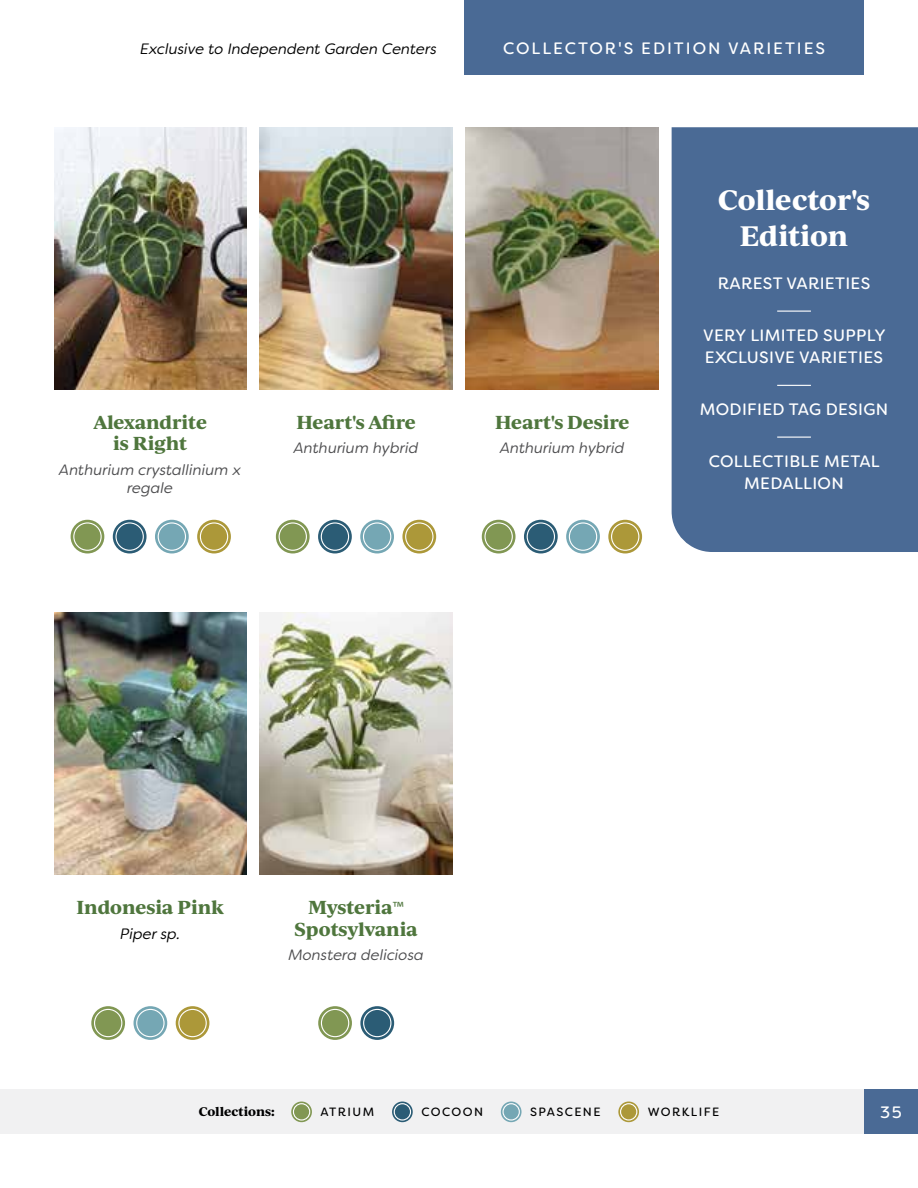
<style>
.page{position:relative;width:918px;height:1188px;background:#fff}
.page>*{position:absolute;margin:0;border:0;box-sizing:border-box;transform-origin:0 0}
.t1{font:700 27px/36px "Ivy Journal";letter-spacing:-.005em;color:#fff;text-align:center}
.t2{font:700 18px/21.6px "Ivy Journal";letter-spacing:-.015em;color:#4f763d;text-align:center}
.t3{font:16.5px/22.5px "Filson Soft";letter-spacing:.02em;color:#fff}
.t4{font:16.5px "Filson Soft";letter-spacing:.12em;color:#fff}
.t5{font:italic 15px/18px "Filson Soft";color:#4d4d4f;text-align:center}
.t6{font:italic 15px "Filson Soft";color:#000}
.t7{font:12px "Filson Soft";letter-spacing:.12em;color:#000}
.t8{font:700 12px "Ivy Journal";letter-spacing:-.005em;color:#000}
.s1{font-family:"Myriad Pro";font-weight:400}
</style>
<div class="page">
<div style="left:864px;top:1090px;width:54px;height:44px;background:#4a6a95"></div>
<div style="left:0;top:1090px;width:864px;height:44px;background:#f1f1f2"></div>
<svg style="left:291px;top:1102px;width:21px;height:20px"></svg>
<div style="left:293px;top:1103px;width:17px;height:18px;border:1px solid #fff;border-radius:50%"></div>
<svg style="left:501px;top:1102px;width:21px;height:20px"></svg>
<div style="left:502px;top:1103px;width:18px;height:18px;border:1px solid #fff;border-radius:50%"></div>
<svg style="left:392px;top:1102px;width:21px;height:20px"></svg>
<div style="left:394px;top:1103px;width:17px;height:18px;border:1px solid #fff;border-radius:50%"></div>
<svg style="left:618px;top:1102px;width:21px;height:20px"></svg>
<div style="left:621px;top:1104px;width:16px;height:16px;background:#ac9839;border-radius:50%"></div>
<div style="left:620px;top:1103px;width:17px;height:18px;border:1px solid #fff;border-radius:50%"></div>
<div style="left:672px;top:127px;width:246px;height:425px;background:#4a6a95"></div>
<hr style="left:777px;top:311px;width:34px;height:1px;background:#fff">
<hr style="left:777px;top:385px;width:34px;height:1px;background:#fff">
<hr style="left:777px;top:437px;width:34px;height:1px;background:#fff">
<div style="left:464px;top:0;width:400px;height:75px;background:#4a6a95"></div>
<img style="left:466px;top:127px;width:192px;height:262px">
<img style="left:260px;top:612px;width:192px;height:262px">
<img style="left:260px;top:127px;width:192px;height:262px">
<img style="left:54px;top:127px;width:192px;height:262px">
<svg style="left:318px;top:1006px;width:34px;height:34px"></svg>
<div style="left:321px;top:1009px;width:28px;height:28px;background:#819753;border-radius:50%"></div>
<div style="left:321px;top:1009px;width:28px;height:28px;border:1px solid #fff;border-radius:50%"></div>
<svg style="left:360px;top:1006px;width:34px;height:34px"></svg>
<div style="left:364px;top:1009px;width:27px;height:28px;background:#2b5c75;border-radius:50%"></div>
<div style="left:363px;top:1009px;width:28px;height:28px;border:1px solid #fff;border-radius:50%"></div>
<img style="left:54px;top:612px;width:192px;height:262px">
<svg style="left:318px;top:520px;width:34px;height:34px"></svg>
<div style="left:321px;top:522px;width:28px;height:29px;border:1px solid #fff;border-radius:50%"></div>
<svg style="left:360px;top:520px;width:34px;height:34px"></svg>
<div style="left:363px;top:522px;width:28px;height:29px;border:1px solid #fff;border-radius:50%"></div>
<svg style="left:402px;top:520px;width:34px;height:34px"></svg>
<div style="left:406px;top:523px;width:27px;height:27px;background:#ac9839;border-radius:50%"></div>
<div style="left:405px;top:522px;width:29px;height:29px;border:1px solid #fff;border-radius:50%"></div>
<svg style="left:276px;top:520px;width:34px;height:34px"></svg>
<div style="left:279px;top:522px;width:28px;height:29px;border:1px solid #fff;border-radius:50%"></div>
<svg style="left:524px;top:520px;width:34px;height:34px"></svg>
<div style="left:527px;top:522px;width:28px;height:29px;border:1px solid #fff;border-radius:50%"></div>
<svg style="left:566px;top:520px;width:34px;height:34px"></svg>
<div style="left:569px;top:522px;width:28px;height:29px;border:1px solid #fff;border-radius:50%"></div>
<svg style="left:608px;top:520px;width:34px;height:34px"></svg>
<div style="left:612px;top:523px;width:27px;height:27px;background:#ac9839;border-radius:50%"></div>
<div style="left:611px;top:522px;width:28px;height:29px;border:1px solid #fff;border-radius:50%"></div>
<svg style="left:482px;top:520px;width:34px;height:34px"></svg>
<div style="left:484px;top:522px;width:29px;height:29px;border:1px solid #fff;border-radius:50%"></div>
<svg style="left:113px;top:520px;width:34px;height:34px"></svg>
<div style="left:115px;top:522px;width:29px;height:29px;border:1px solid #fff;border-radius:50%"></div>
<svg style="left:155px;top:520px;width:34px;height:34px"></svg>
<div style="left:158px;top:522px;width:28px;height:29px;border:1px solid #fff;border-radius:50%"></div>
<svg style="left:197px;top:520px;width:34px;height:34px"></svg>
<div style="left:200px;top:523px;width:28px;height:27px;background:#ac9839;border-radius:50%"></div>
<div style="left:200px;top:522px;width:28px;height:29px;border:1px solid #fff;border-radius:50%"></div>
<div style="left:71px;top:520px;width:33px;height:34px;background:#819753;border-radius:50%"></div>
<div style="left:73px;top:522px;width:29px;height:29px;border:1px solid #fff;border-radius:50%"></div>
<svg style="left:91px;top:1006px;width:34px;height:34px"></svg>
<div style="left:95px;top:1009px;width:27px;height:28px;background:#819753;border-radius:50%"></div>
<div style="left:94px;top:1009px;width:28px;height:28px;border:1px solid #fff;border-radius:50%"></div>
<svg style="left:134px;top:1006px;width:33px;height:34px"></svg>
<div style="left:137px;top:1009px;width:27px;height:28px;background:#75a7b4;border-radius:50%"></div>
<div style="left:136px;top:1009px;width:29px;height:28px;border:1px solid #fff;border-radius:50%"></div>
<svg style="left:176px;top:1006px;width:33px;height:34px"></svg>
<div style="left:179px;top:1009px;width:27px;height:28px;background:#ac9839;border-radius:50%"></div>
<div style="left:178px;top:1009px;width:29px;height:28px;border:1px solid #fff;border-radius:50%"></div>
<p class="t6" style="left:140px;top:39px;width:298px">Exclusive to Independent Garden Centers</p>
<p class="t4" style="left:503px;top:38px;width:324px">COLLECTOR'S EDITION VARIETIES</p>
<p class="t2" style="left:93px;top:410px;width:115px">Alexandrite is Right</p>
<p class="t5" style="left:59px;top:461px;width:183px">Anthurium crystallinium x regale</p>
<p class="t2" style="left:296px;top:410px;width:121px">Heart's Afire</p>
<p class="t5" style="left:294px;top:439px;width:126px">Anthurium hybrid</p>
<p class="t2" style="left:495px;top:410px;width:136px">Heart's Desire</p>
<p class="t5" style="left:500px;top:439px;width:126px">Anthurium hybrid</p>
<h1 class="t1" style="left:718px;top:181px;width:153px">Collector's<br>Edition</h1>
<p class="t3" style="left:718px;top:272px;width:154px">RAREST VARIETIES</p>
<p class="t3" style="left:703px;top:324px;width:184px">VERY LIMITED SUPPLY<br>EXCLUSIVE VARIETIES</p>
<p class="t3" style="left:700px;top:398px;width:190px">MODIFIED TAG DESIGN</p>
<p class="t3" style="left:709px;top:450px;width:173px;text-align:center">COLLECTIBLE METAL<br>MEDALLION</p>
<p class="t2" style="left:77px;top:896px;width:149px">Indonesia Pink</p>
<p class="t6" style="left:120px;top:924px;width:62px">Piper sp.</p>
<p class="t2" style="left:294px;top:896px;width:125px">Mysteria<span class="s1">™<br></span>Spotsylvania</p>
<p class="t5" style="left:288px;top:946px;width:137px">Monstera deliciosa</p>
<p class="t8" style="left:199px;top:1103px;width:78px">Collections:</p>
<p class="t7" style="left:321px;top:1104px;width:55px">ATRIUM</p>
<p class="t7" style="left:421px;top:1104px;width:63px">COCOON</p>
<p class="t7" style="left:530px;top:1104px;width:72px">SPASCENE</p>
<p class="t7" style="left:648px;top:1104px;width:73px">WORKLIFE</p>
<p class="t3" style="left:880px;top:1101px;width:23px">35</p>
</div>
